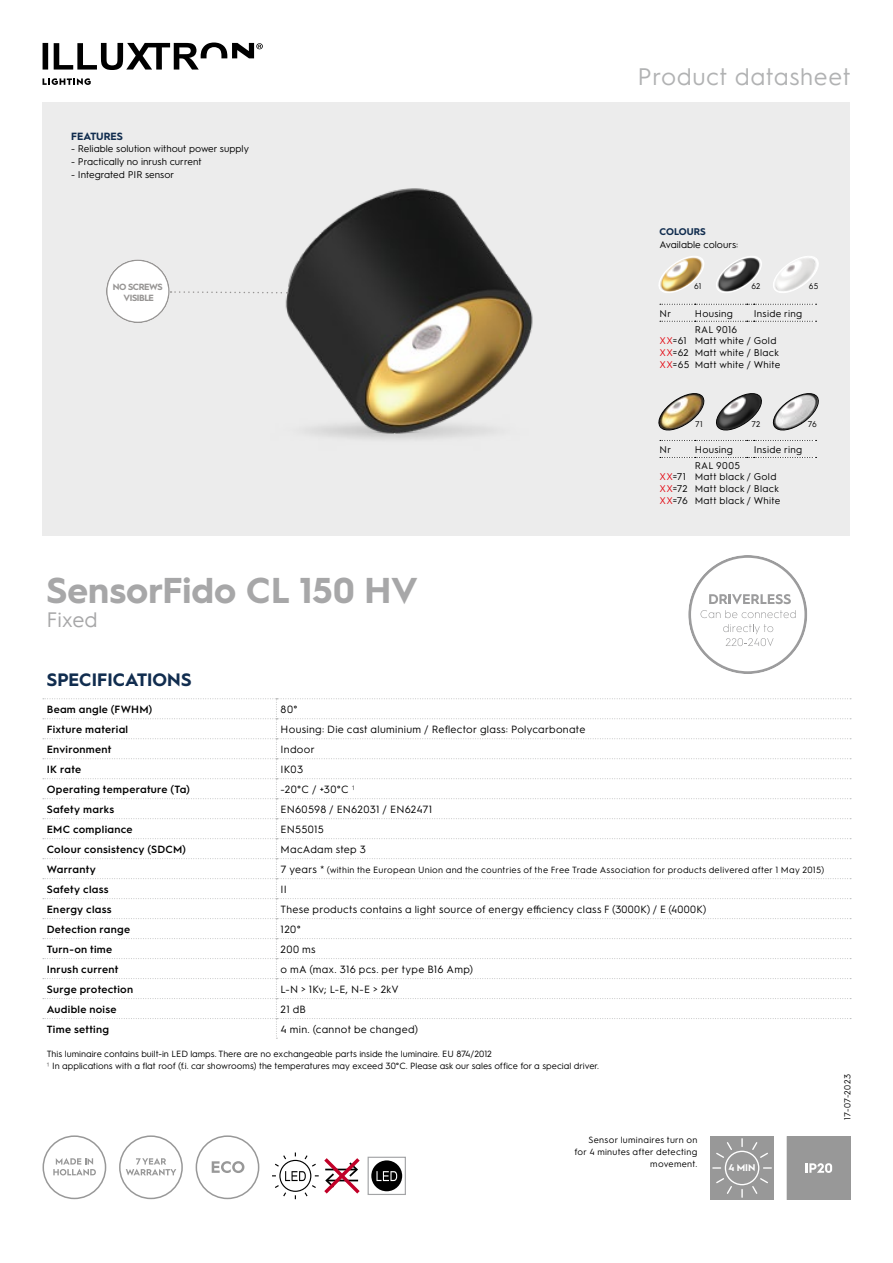
<style>
.page{position:relative;width:893px;height:1263px;background:#fff}
.page>*{position:absolute;margin:0;border:0;box-sizing:border-box;transform-origin:0 0}
.t1{font:700 36px "Hurme Geometric Sans 1";color:#a7a7a8}
.t2{font:24px "Hurme Geometric Sans 1";letter-spacing:.025em;color:#b1b2b3}
.t3{font:21px "Hurme Geometric Sans 1";letter-spacing:-.01em;color:#a7a7a8}
.t4{font:700 18px "Hurme Geometric Sans 1";letter-spacing:.005em;color:#112d4f}
.t5{font:10.5px "Hurme Geometric Sans 1";letter-spacing:.025em;color:#000}
.t6{font:600 10.5px "Hurme Geometric Sans 1";letter-spacing:.025em;color:#000}
.t7{font:700 10.5px "Hurme Geometric Sans 1";color:#112d4f}
.t8{font:9.75px/11.7px "Hurme Geometric Sans 1";letter-spacing:.02em;color:#000}
.t9{font:9.75px "Hurme Geometric Sans 1";color:#000}
.t10{font:700 9.75px "Hurme Geometric Sans 1";color:#112d4f}
.t11{font:700 9.75px "Hurme Geometric Sans 2";color:#fff}
.t12{font:9px/12px "Hurme Geometric Sans 1";color:#000}
.t13{font:9px/12px "Hurme Geometric Sans 1";letter-spacing:.03em;color:#000;text-align:right}
.t14{font:700 9px/10.8px "Hurme Geometric Sans 1";letter-spacing:-.045em;color:#979594;text-align:center}
.t15{font:8.7px "Hurme Geometric Sans 1";letter-spacing:.035em;color:#000}
.t16{font:8.25px "Hurme Geometric Sans 1";letter-spacing:.015em;color:#000}
.s1{color:#e3000b}
.s2{font-family:"Helvetica Neue LT Std";font-weight:100;font-stretch:condensed}
.s3{font-size:10.5px}
</style>
<div class="page">
<div style="left:43px;top:102px;width:807px;height:434px;background:#ececec"></div>
<svg style="left:43px;top:43px;width:220px;height:27px"></svg>
<svg style="left:43px;top:78px;width:48px;height:7px"></svg>
<svg style="left:212px;top:1161px;width:32px;height:12px"></svg>
<div style="left:196px;top:1135px;width:63px;height:64px;border:2px solid #989898;border-radius:50%"></div>
<svg style="left:710px;top:1136px;width:64px;height:64px;background:#9f9f9f"></svg>
<svg style="left:53px;top:1158px;width:43px;height:17px"></svg>
<div style="left:43px;top:1135px;width:63px;height:64px;border:2px solid #989898;border-radius:50%"></div>
<svg style="left:126px;top:1158px;width:50px;height:17px"></svg>
<div style="left:119px;top:1135px;width:64px;height:64px;border:2px solid #989898;border-radius:50%"></div>
<div style="left:787px;top:1136px;width:63px;height:64px;background:#989898"></div>
<svg style="left:43px;top:698px;width:808px;height:341px"></svg>
<div style="left:368px;top:1157px;width:38px;height:38px;border:1px solid #a2a3a5"></div>
<div style="left:371px;top:1160px;width:31px;height:31px;background:#000;border-radius:50%"></div>
<svg style="left:376px;top:1171px;width:21px;height:10px"></svg>
<svg style="left:272px;top:1152px;width:88px;height:47px"></svg>
<svg style="left:660px;top:304px;width:157px;height:1px"></svg>
<svg style="left:660px;top:321px;width:157px;height:1px"></svg>
<svg style="left:660px;top:440px;width:157px;height:1px"></svg>
<svg style="left:660px;top:457px;width:157px;height:1px"></svg>
<svg style="left:658px;top:393px;width:47px;height:38px"></svg>
<svg style="left:716px;top:393px;width:46px;height:38px"></svg>
<svg style="left:772px;top:393px;width:47px;height:38px"></svg>
<svg style="left:658px;top:256px;width:46px;height:37px"></svg>
<svg style="left:716px;top:256px;width:46px;height:37px"></svg>
<svg style="left:773px;top:256px;width:46px;height:37px"></svg>
<img style="left:285px;top:188px;width:248px;height:251px">
<svg style="left:709px;top:594px;width:82px;height:10px"></svg>
<svg style="left:700px;top:610px;width:96px;height:8px"></svg>
<svg style="left:723px;top:624px;width:51px;height:22px"></svg>
<div style="left:688px;top:555px;width:119px;height:119px;border:3px solid #9c9c9d;border-radius:50%"></div>
<svg style="left:171px;top:290px;width:117px;height:4px"></svg>
<div style="left:106px;top:259px;width:64px;height:64px;background:#fff;border-radius:50%"></div>
<div style="left:106px;top:259px;width:64px;height:64px;border:2px solid #979594;border-radius:50%"></div>
<p class="t7" style="left:71px;top:129px;width:53px">FEATURES</p>
<p class="t9" style="left:71px;top:142px;width:179px">- Reliable solution without power supply</p>
<p class="t9" style="left:71px;top:155px;width:132px">- Practically no inrush current</p>
<p class="t9" style="left:71px;top:168px;width:105px">- Integrated PIR sensor</p>
<p class="t14" style="left:113px;top:281px;width:51px">NO SCREWS<br>VISIBLE</p>
<h1 class="t1" style="left:46px;top:565px;width:373px">SensorFido CL 150 HV</h1>
<h3 class="t3" style="left:46px;top:605px;width:53px">Fixed</h3>
<h2 class="t2" style="left:637px;top:60px;width:215px">Product datasheet</h2>
<p class="t10" style="left:660px;top:225px;width:48px">COLOURS</p>
<p class="t9" style="left:660px;top:238px;width:80px">Available colours:</p>
<p class="t16" style="left:694px;top:281px;width:9px">61</p>
<p class="t16" style="left:751px;top:281px;width:11px">62</p>
<p class="t16" style="left:809px;top:281px;width:11px">65</p>
<p class="t8" style="left:660px;top:307px;width:13px">Nr</p>
<p class="t8" style="left:695px;top:307px;width:40px">Housing</p>
<p class="t8" style="left:754px;top:307px;width:50px">Inside ring</p>
<p class="t8" style="left:660px;top:323px;width:122px;text-indent:35px">RAL 9016<br><span class="s1">XX</span>=61 Matt white / Gold<br><span class="s1">XX</span>=62 Matt white / Black<br><span class="s1">XX</span>=65 Matt white / White</p>
<p class="t16" style="left:695px;top:418px;width:9px">71</p>
<p class="t16" style="left:751px;top:418px;width:10px">72</p>
<p class="t16" style="left:808px;top:418px;width:11px">76</p>
<p class="t8" style="left:660px;top:443px;width:13px">Nr</p>
<p class="t8" style="left:695px;top:443px;width:40px">Housing</p>
<p class="t8" style="left:754px;top:443px;width:50px">Inside ring</p>
<p class="t8" style="left:660px;top:459px;width:122px;text-align:center">RAL 9005<br><span class="s1">XX</span>=71 Matt black / Gold<br><span class="s1">XX</span>=72 Matt black / Black<br><span class="s1">XX</span>=76 Matt black / White</p>
<h3 class="t4" style="left:47px;top:667px;width:146px">SPECIFICATIONS</h3>
<p class="t6" style="left:47px;top:702px;width:107px">Beam angle (FWHM)</p>
<p class="t5" style="left:281px;top:702px;width:18px">80°</p>
<p class="t6" style="left:47px;top:722px;width:83px">Fixture material</p>
<p class="t5" style="left:281px;top:722px;width:306px">Housing: Die cast aluminium / Reflector glass: Polycarbonate</p>
<p class="t6" style="left:47px;top:742px;width:66px">Environment</p>
<p class="t5" style="left:281px;top:742px;width:36px">Indoor</p>
<p class="t6" style="left:47px;top:762px;width:36px">IK rate</p>
<p class="t5" style="left:281px;top:762px;width:24px">IK03</p>
<p class="t6" style="left:47px;top:782px;width:145px">Operating temperature (Ta)</p>
<p class="t5" style="left:281px;top:782px;width:76px">-20°C / +30°C <span class="s2">1</span></p>
<p class="t6" style="left:47px;top:802px;width:69px">Safety marks</p>
<p class="t5" style="left:281px;top:802px;width:153px">EN60598 / EN62031 / EN62471</p>
<p class="t6" style="left:47px;top:822px;width:87px">EMC compliance</p>
<p class="t5" style="left:281px;top:822px;width:45px">EN55015</p>
<p class="t6" style="left:47px;top:842px;width:141px">Colour consistency (SDCM)</p>
<p class="t5" style="left:281px;top:842px;width:87px">MacAdam step 3</p>
<p class="t6" style="left:47px;top:862px;width:51px">Warranty</p>
<p class="t13" style="left:281px;top:863px;width:545px"><span class="s3">7 years *</span> (within the European Union and the countries of the Free Trade Association for products delivered after 1 May 2015)</p>
<p class="t6" style="left:47px;top:882px;width:63px">Safety class</p>
<p class="t5" style="left:281px;top:882px;width:8px">II</p>
<p class="t6" style="left:47px;top:902px;width:67px">Energy class</p>
<p class="t5" style="left:281px;top:902px;width:427px">These products contains a light source of energy efficiency class F (3000K) / E (4000K)</p>
<p class="t6" style="left:47px;top:922px;width:85px">Detection range</p>
<p class="t5" style="left:281px;top:922px;width:22px">120°</p>
<p class="t6" style="left:47px;top:942px;width:67px">Turn-on time</p>
<p class="t5" style="left:281px;top:942px;width:36px">200 ms</p>
<p class="t6" style="left:47px;top:962px;width:73px">Inrush current</p>
<p class="t5" style="left:281px;top:962px;width:194px">o mA (max. 316 pcs. per type B16 Amp)</p>
<p class="t6" style="left:47px;top:982px;width:88px">Surge protection</p>
<p class="t5" style="left:281px;top:982px;width:120px">L-N &gt; 1Kv; L-E, N-E &gt; 2kV</p>
<p class="t6" style="left:47px;top:1002px;width:71px">Audible noise</p>
<p class="t5" style="left:281px;top:1002px;width:27px">21 dB</p>
<p class="t6" style="left:47px;top:1022px;width:64px">Time setting</p>
<p class="t5" style="left:281px;top:1022px;width:139px">4 min. (cannot be changed)</p>
<p class="t12" style="left:47px;top:1047px;width:554px">This luminaire contains built-in LED lamps. There are no exchangeable parts inside the luminaire. EU 874/2012<br><span class="s2">1</span> In applications with a flat roof (f.i. car showrooms) the temperatures may exceed 30°C. Please ask our sales office for a special driver.</p>
<p class="t13" style="left:574px;top:1133px;width:124px">Sensor luminaires turn on for 4 minutes after detecting movement.</p>
<p class="t11" style="left:728px;top:1161px;width:28px">4 MIN</p>
<p class="t15" style="left:841px;top:1120px;width:47px;rotate:-90deg">17-07-2023</p>
</div>
